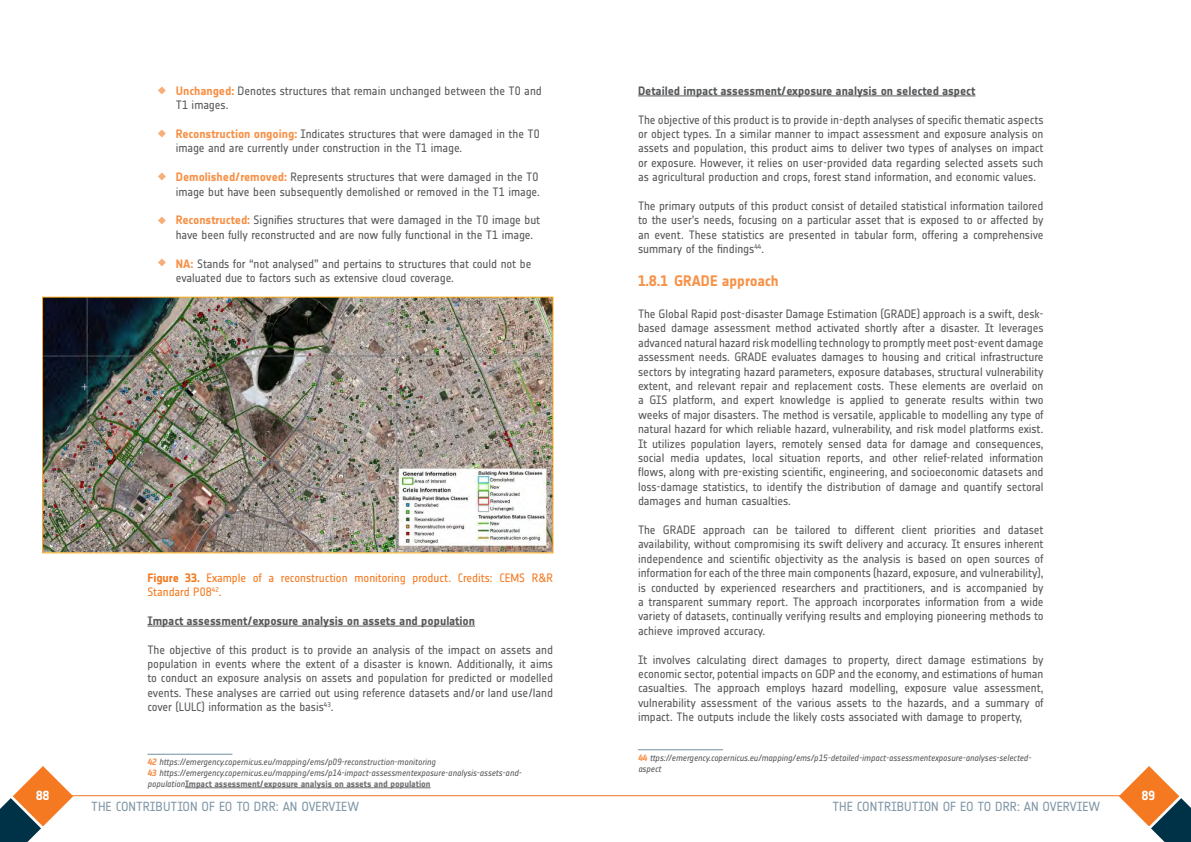
<style>
.page{position:relative;width:1191px;height:842px;background:#fff}
.page>*{position:absolute;margin:0;border:0;box-sizing:border-box;transform-origin:0 0}
.t1{font:700 15px "Notes Esa";color:#f79147}
.t2{font:13px "Notes Esa";color:#8197a6}
.t3{font:700 13px "Notes Esa";color:#fff}
.t4{font:12px/14.4px "Notes Esa";letter-spacing:-.005em;color:#58595b;text-align:justify}
.t5{font:700 12px "Notes Esa";letter-spacing:-.005em;color:#58595b}
.t6{font:12px/14.4px "Notes Esa";letter-spacing:-.005em;color:#f47920}
.t7{font:italic 9px/10.8px "Notes Esa";letter-spacing:-.005em;color:#58595b}
.s1{font-weight:700;color:#f79147}
.s2{font-weight:700}
.s3{font-weight:700;font-style:normal;color:#6d6e71}
</style>
<div class="page">
<hr style="left:20px;top:795px;width:1148px;height:1px;background:#f47920">
<svg style="left:0;top:766px;width:73px;height:76px"></svg>
<svg style="left:1118px;top:766px;width:73px;height:76px"></svg>
<svg style="left:158px;top:86px;width:8px;height:8px"></svg>
<svg style="left:158px;top:129px;width:8px;height:8px"></svg>
<svg style="left:158px;top:172px;width:8px;height:8px"></svg>
<svg style="left:158px;top:216px;width:8px;height:8px"></svg>
<svg style="left:158px;top:258px;width:8px;height:8px"></svg>
<img style="left:44px;top:299px;width:507px;height:252px">
<div style="left:42px;top:297px;width:511px;height:256px;border:1px solid #fbab18"></div>
<hr style="left:147px;top:626px;width:328px;height:1px;background:#58595b">
<hr style="left:185px;top:787px;width:246px;height:1px;background:#6d6e71">
<hr style="left:147px;top:754px;width:85px;height:1px;background:#75909f">
<hr style="left:638px;top:96px;width:337px;height:1px;background:#58595b">
<hr style="left:638px;top:749px;width:85px;height:1px;background:#75909f">
<p class="t4" style="left:176px;top:83px;width:367px"><span class="s1">Unchanged:</span> Denotes structures that remain unchanged between the T0 and<br>T1 images.</p>
<p class="t4" style="left:176px;top:127px;width:365px"><span class="s1">Reconstruction ongoing:</span> Indicates structures that were damaged in the T0 image and are currently under construction in the T1 image.</p>
<p class="t4" style="left:176px;top:170px;width:365px"><span class="s1">Demolished/removed:</span> Represents structures that were damaged in the T0 image but have been subsequently demolished or removed in the T1 image.</p>
<p class="t4" style="left:176px;top:213px;width:366px"><span class="s1">Reconstructed:</span> Signifies structures that were damaged in the T0 image but have been fully reconstructed and are now fully functional in the T1 image.</p>
<p class="t4" style="left:176px;top:256px;width:357px"><span class="s1">NA:</span> Stands for “not analysed” and pertains to structures that could not be evaluated due to factors such as extensive cloud coverage.</p>
<p class="t6" style="left:147px;top:570px;width:407px"><span class="s2">Figure 33.</span> Example of a reconstruction monitoring product. Credits: CEMS R&amp;R<br>Standard P08<sup>42</sup>.</p>
<p class="t5" style="left:147px;top:614px;width:329px">Impact assessment/exposure analysis on assets and population</p>
<p class="t4" style="left:147px;top:642px;width:407px">The objective of this product is to provide an analysis of the impact on assets and population in events where the extent of a disaster is known. Additionally, it aims to conduct an exposure analysis on assets and population for predicted or modelled events. These analyses are carried out using reference datasets and/or land use/land cover (LULC) information as the basis<sup>43</sup>.</p>
<p class="t7" style="left:147px;top:757px;width:376px"><span class="s1">42</span> https://emergency.copernicus.eu/mapping/ems/p09-reconstruction-monitoring<br><span class="s1">43</span> https://emergency.copernicus.eu/mapping/ems/p14-impact-assessmentexposure-analysis-assets-and&shy;population<span class="s3">Impact assessment/exposure analysis on assets and population</span></p>
<p class="t5" style="left:638px;top:83px;width:339px">Detailed impact assessment/exposure analysis on selected aspect</p>
<p class="t4" style="left:638px;top:112px;width:407px">The objective of this product is to provide in-depth analyses of specific thematic aspects or object types. In a similar manner to impact assessment and exposure analysis on assets and population, this product aims to deliver two types of analyses on impact or exposure. However, it relies on user-provided data regarding selected assets such as agricultural production and crops, forest stand information, and economic values.</p>
<p class="t4" style="left:638px;top:199px;width:407px">The primary outputs of this product consist of detailed statistical information tailored to the user’s needs, focusing on a particular asset that is exposed to or affected by an event. These statistics are presented in tabular form, offering a comprehensive summary of the findings<sup>44</sup>.</p>
<p class="t1" style="left:638px;top:271px;width:142px">1.8.1 GRADE approach</p>
<p class="t4" style="left:638px;top:307px;width:407px">The Global Rapid post-disaster Damage Estimation (GRADE) approach is a swift, desk&shy;based damage assessment method activated shortly after a disaster. It leverages advanced natural hazard risk modelling technology to promptly meet post-event damage assessment needs. GRADE evaluates damages to housing and critical infrastructure sectors by integrating hazard parameters, exposure databases, structural vulnerability extent, and relevant repair and replacement costs. These elements are overlaid on a GIS platform, and expert knowledge is applied to generate results within two weeks of major disasters. The method is versatile, applicable to modelling any type of natural hazard for which reliable hazard, vulnerability, and risk model platforms exist.<br>It utilizes population layers, remotely sensed data for damage and consequences, social media updates, local situation reports, and other relief-related information flows, along with pre-existing scientific, engineering, and socioeconomic datasets and loss-damage statistics, to identify the distribution of damage and quantify sectoral damages and human casualties.</p>
<p class="t4" style="left:638px;top:523px;width:407px">The GRADE approach can be tailored to different client priorities and dataset availability, without compromising its swift delivery and accuracy. It ensures inherent independence and scientific objectivity as the analysis is based on open sources of information for each of the three main components (hazard, exposure, and vulnerability), is conducted by experienced researchers and practitioners, and is accompanied by a transparent summary report. The approach incorporates information from a wide variety of datasets, continually verifying results and employing pioneering methods to achieve improved accuracy.</p>
<p class="t4" style="left:638px;top:652px;width:407px">It involves calculating direct damages to property, direct damage estimations by economic sector, potential impacts on GDP and the economy, and estimations of human casualties. The approach employs hazard modelling, exposure value assessment, vulnerability assessment of the various assets to the hazards, and a summary of impact. The outputs include the likely costs associated with damage to property,</p>
<p class="t7" style="left:638px;top:752px;width:395px"><span class="s1">44</span> ttps://emergency.copernicus.eu/mapping/ems/p15-detailed-impact-assessmentexposure-analyses-selected&shy;aspect</p>
<p class="t3" style="left:36px;top:788px;width:14px">88</p>
<p class="t3" style="left:1142px;top:788px;width:14px">89</p>
<p class="t2" style="left:91px;top:799px;width:269px">THE CONTRIBUTION OF EO TO DRR: AN OVERVIEW</p>
<p class="t2" style="left:832px;top:799px;width:269px">THE CONTRIBUTION OF EO TO DRR: AN OVERVIEW</p>
</div>
